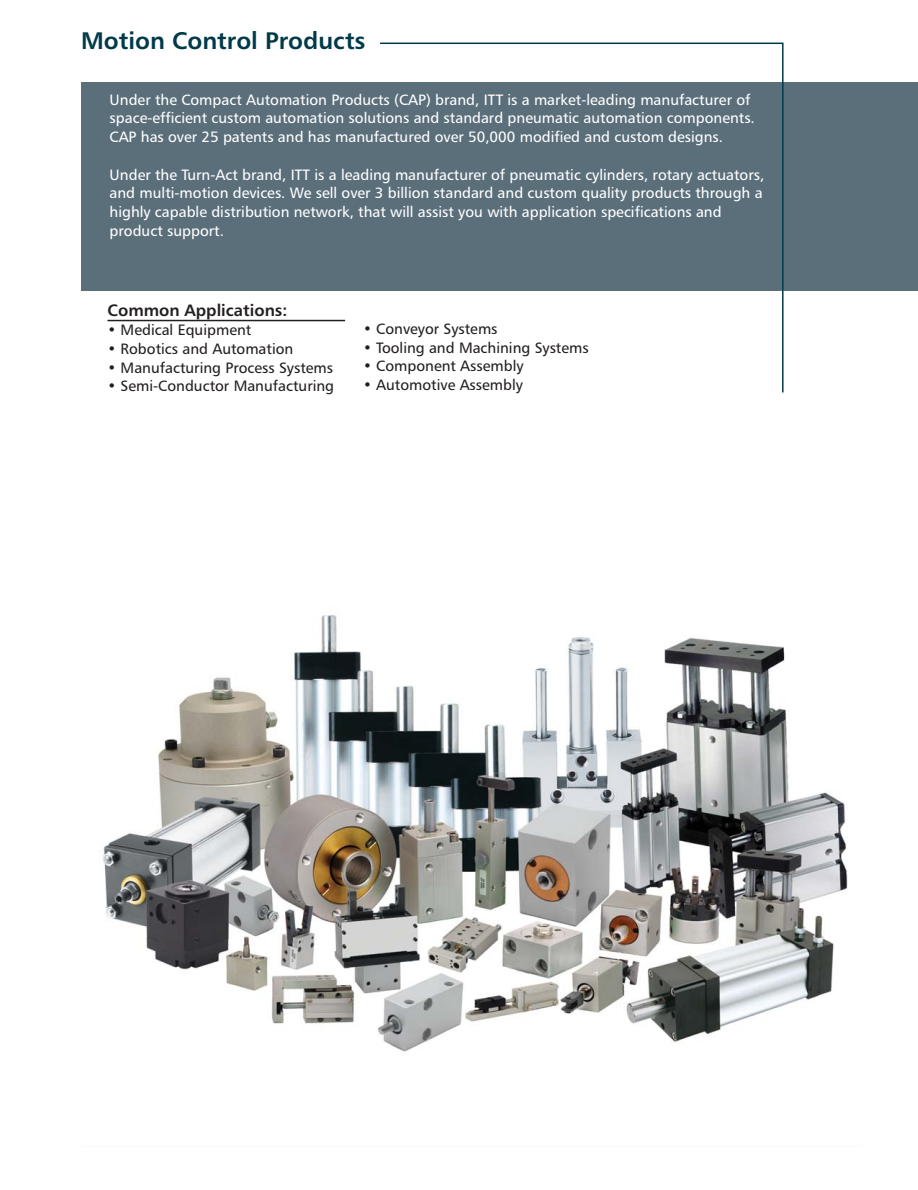
<style>
.page{position:relative;width:918px;height:1190px;background:#fff}
.page>*{position:absolute;margin:0;border:0;box-sizing:border-box;transform-origin:0 0}
.t1{font:24px "Humanist 777 BT Bold B";color:#003a49}
.t2{font:16.5px "Humanist 777 BT Bold B";color:#231f20}
.t3{font:15px/18.8px "Humanist 777 BT Roman B";color:#fff}
.t4{font:15px "Humanist 777 BT Roman B";color:#231f20}
</style>
<div class="page">
<div style="left:81px;top:82px;width:837px;height:209px;background:#5b6f7b"></div>
<img style="left:102px;top:615px;width:746px;height:437px">
<hr style="left:107px;top:320px;width:238px;height:1px;background:#231f20">
<svg style="left:380px;top:42px;width:404px;height:351px"></svg>
<h1 class="t1" style="left:81px;top:31px;width:286px">Motion Control Products</h1>
<p class="t3" style="left:110px;top:91px;width:647px">Under the Compact Automation Products (CAP) brand, ITT is a market-leading manufacturer of space-efficient custom automation solutions and standard pneumatic automation components.<br>CAP has over 25 patents and has manufactured over 50,000 modified and custom designs.</p>
<p class="t3" style="left:110px;top:166px;width:656px">Under the Turn-Act brand, ITT is a leading manufacturer of pneumatic cylinders, rotary actuators, and multi-motion devices. We sell over 3 billion standard and custom quality products through a highly capable distribution network, that will assist you with application specifications and product support.</p>
<p class="t2" style="left:107px;top:304px;width:181px">Common Applications:</p>
<p class="t4" style="left:107px;top:324px;width:145px">• Medical Equipment</p>
<p class="t4" style="left:107px;top:342px;width:187px">• Robotics and Automation</p>
<p class="t4" style="left:107px;top:361px;width:227px">• Manufacturing Process Systems</p>
<p class="t4" style="left:107px;top:380px;width:228px">• Semi-Conductor Manufacturing</p>
<p class="t4" style="left:363px;top:323px;width:136px">• Conveyor Systems</p>
<p class="t4" style="left:363px;top:341px;width:227px">• Tooling and Machining Systems</p>
<p class="t4" style="left:363px;top:360px;width:162px">• Component Assembly</p>
<p class="t4" style="left:363px;top:379px;width:161px">• Automotive Assembly</p>
</div>
